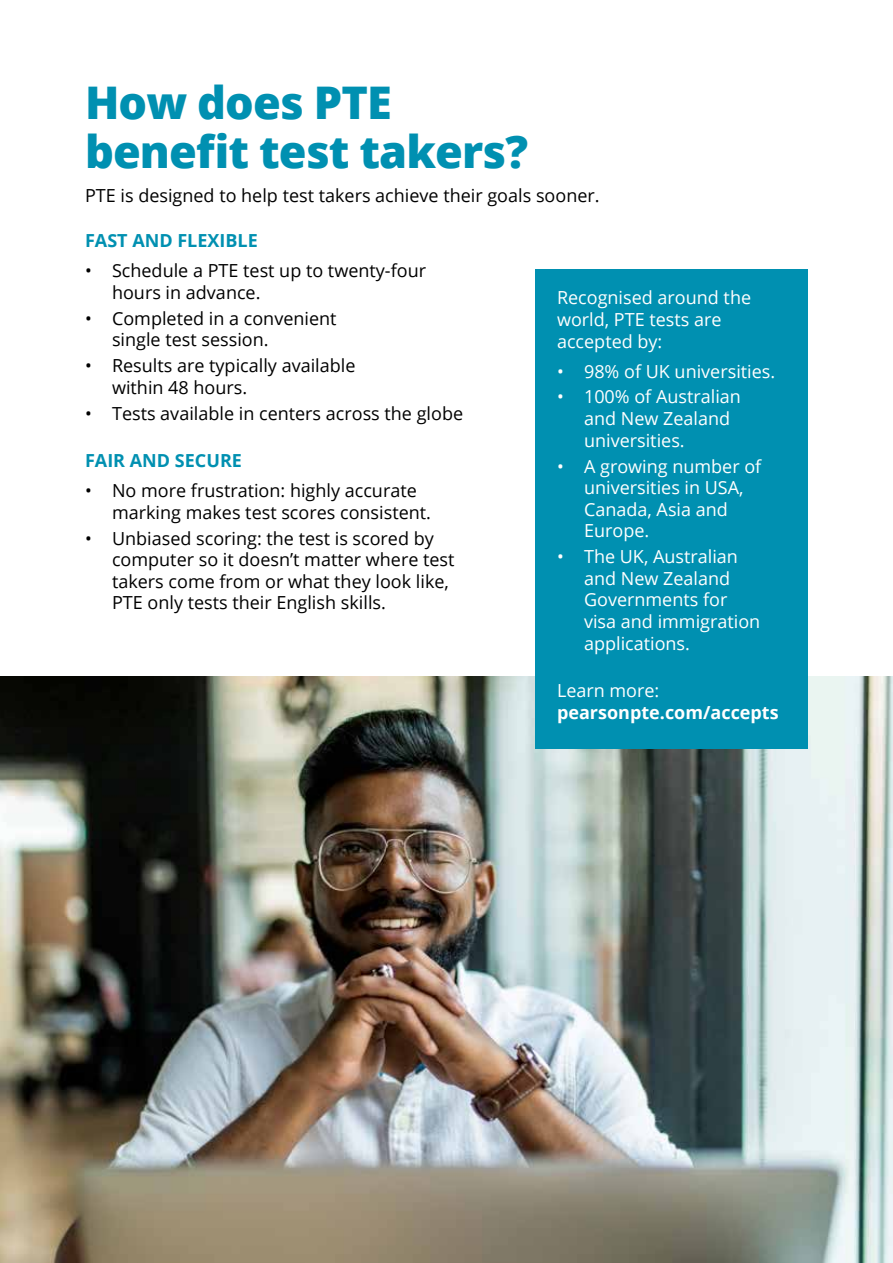
<style>
.page{position:relative;width:893px;height:1263px;background:#fff}
.page>*{position:absolute;margin:0;border:0;box-sizing:border-box;transform-origin:0 0}
.t1{font:800 45px/48px "Open Sans";letter-spacing:-.02em;color:#0090b1}
.t2{font:18px/21.6px "Open Sans";color:#000}
.t3{font:18px/21.6px "Open Sans";color:#fff}
.t4{font:700 18px "Open Sans";color:#0090b1}
.t5{font:700 18px "Open Sans";color:#fff}
</style>
<div class="page">
<img style="left:0;top:677px;width:893px;height:586px">
<div style="left:536px;top:269px;width:272px;height:479px;background:#0090b1"></div>
<h1 class="t1" style="left:85px;top:77px;width:445px">How does PTE benefit test takers?</h1>
<p class="t2" style="left:85px;top:184px;width:516px">PTE is designed to help test takers achieve their goals sooner.</p>
<p class="t4" style="left:85px;top:228px;width:174px">FAST AND FLEXIBLE</p>
<p class="t2" style="left:112px;top:259px;width:316px;text-indent:-27px">• Schedule a PTE test up to twenty-four hours in advance.</p>
<p class="t2" style="left:112px;top:307px;width:226px;text-indent:-27px">• Completed in a convenient single test session.</p>
<p class="t2" style="left:112px;top:354px;width:245px;text-indent:-27px">• Results are typically available within 48 hours.</p>
<p class="t2" style="left:85px;top:402px;width:380px">• Tests available in centers across the globe</p>
<p class="t4" style="left:85px;top:448px;width:158px">FAIR AND SECURE</p>
<p class="t2" style="left:112px;top:479px;width:320px;text-indent:-27px">• No more frustration: highly accurate marking makes test scores consistent.</p>
<p class="t2" style="left:112px;top:527px;width:344px;text-indent:-27px">• Unbiased scoring: the test is scored by computer so it doesn’t matter where test takers come from or what they look like, PTE only tests their English skills.</p>
<p class="t3" style="left:557px;top:286px;width:196px">Recognised around the world, PTE tests are accepted by:</p>
<p class="t3" style="left:557px;top:360px;width:220px">• 98% of UK universities.</p>
<p class="t3" style="left:584px;top:386px;width:158px;text-indent:-27px">• 100% of Australian and New Zealand universities.</p>
<p class="t3" style="left:584px;top:455px;width:179px;text-indent:-27px">• A growing number of universities in USA,<br>Canada, Asia and<br>Europe.</p>
<p class="t3" style="left:584px;top:545px;width:178px;text-indent:-27px">• The UK, Australian and New Zealand<br>Governments for visa and immigration applications.</p>
<p class="t3" style="left:557px;top:679px;width:104px">Learn more:</p>
<p class="t5" style="left:557px;top:699px;width:223px">pearsonpte.com/accepts</p>
</div>
